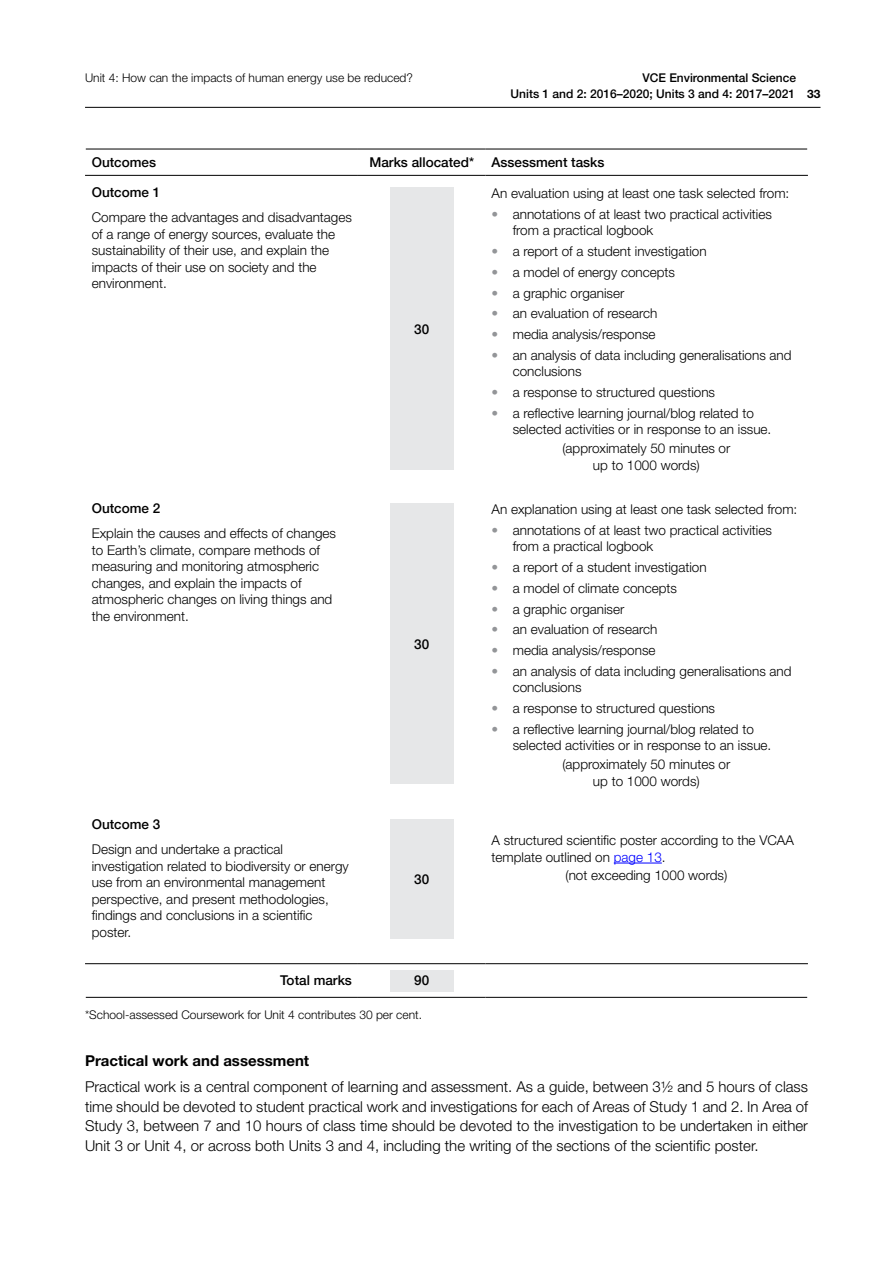
<style>
.page{position:relative;width:893px;height:1263px;background:#fff}
.page>*{position:absolute;margin:0;border:0;box-sizing:border-box;transform-origin:0 0}
.t1{font:300 15px/19.5px "Helvetica Neue LT";color:#000;text-align:justify}
.t2{font:700 15px "Helvetica Neue LT";color:#000}
.t3{font:300 13.5px/16.5px "Helvetica Neue LT";color:#000}
.t4{font:500 13.5px "Helvetica Neue LT";color:#000}
.t5{font:300 12px "Helvetica Neue LT";color:#000}
.t6{font:500 12px/16.5px "Helvetica Neue LT";color:#000}
.s1{font-weight:700;font-size:11.7px}
.s2{color:#939598}
.s3{color:#00f}
</style>
<div class="page">
<hr style="left:85px;top:107px;width:735px;height:1px;background:#000">
<hr style="left:86px;top:149px;width:272px;height:1px;background:#000">
<hr style="left:85px;top:175px;width:273px;height:1px;background:#000">
<hr style="left:358px;top:149px;width:127px;height:1px;background:#000">
<hr style="left:358px;top:175px;width:127px;height:1px;background:#000">
<hr style="left:485px;top:149px;width:322px;height:1px;background:#000">
<hr style="left:485px;top:175px;width:323px;height:1px;background:#000">
<hr style="left:85px;top:963px;width:273px;height:1px;background:#000">
<hr style="left:86px;top:997px;width:272px;height:1px;background:#000">
<hr style="left:358px;top:963px;width:127px;height:1px;background:#000">
<hr style="left:358px;top:997px;width:127px;height:1px;background:#000">
<hr style="left:485px;top:963px;width:323px;height:1px;background:#000">
<hr style="left:485px;top:997px;width:322px;height:1px;background:#000">
<div style="left:390px;top:188px;width:64px;height:282px;background:#e6e7e8"></div>
<div style="left:390px;top:504px;width:64px;height:280px;background:#e6e7e8"></div>
<div style="left:390px;top:820px;width:64px;height:119px;background:#e6e7e8"></div>
<hr style="left:614px;top:863px;width:48px;height:1px;background:#00f">
<div style="left:390px;top:970px;width:64px;height:21px;background:#e6e7e8"></div>
<p class="t5" style="left:85px;top:70px;width:329px">Unit 4: How can the impacts of human energy use be reduced?</p>
<p class="t6" style="left:511px;top:69px;width:311px;text-indent:132px">VCE Environmental Science<br>Units 1 and 2: 2016–2020; Units 3 and 4: 2017–2021 <span class="s1">33</span></p>
<p class="t4" style="left:92px;top:154px;width:66px">Outcomes</p>
<p class="t4" style="left:369px;top:154px;width:106px">Marks allocated*</p>
<p class="t4" style="left:491px;top:154px;width:115px">Assessment tasks</p>
<p class="t4" style="left:92px;top:184px;width:70px">Outcome 1</p>
<p class="t3" style="left:92px;top:209px;width:262px">Compare the advantages and disadvantages of a range of energy sources, evaluate the sustainability of their use, and explain the impacts of their use on society and the environment.</p>
<p class="t4" style="left:414px;top:321px;width:17px">30</p>
<p class="t3" style="left:491px;top:185px;width:299px">An evaluation using at least one task selected from:</p>
<p class="t3" style="left:513px;top:206px;width:261px;text-indent:-21px"><span class="s2">•</span> annotations of at least two practical activities from a practical logbook</p>
<p class="t3" style="left:491px;top:243px;width:217px"><span class="s2">•</span> a report of a student investigation</p>
<p class="t3" style="left:491px;top:264px;width:185px"><span class="s2">•</span> a model of energy concepts</p>
<p class="t3" style="left:491px;top:284px;width:134px"><span class="s2">•</span> a graphic organiser</p>
<p class="t3" style="left:491px;top:305px;width:167px"><span class="s2">•</span> an evaluation of research</p>
<p class="t3" style="left:491px;top:326px;width:166px"><span class="s2">•</span> media analysis/response</p>
<p class="t3" style="left:513px;top:347px;width:280px;text-indent:-21px"><span class="s2">•</span> an analysis of data including generalisations and conclusions</p>
<p class="t3" style="left:491px;top:384px;width:225px"><span class="s2">•</span> a response to structured questions</p>
<p class="t3" style="left:513px;top:405px;width:260px;text-indent:-21px"><span class="s2">•</span> a reflective learning journal/blog related to selected activities or in response to an issue.</p>
<p class="t3" style="left:562px;top:440px;width:170px;text-align:center">(approximately 50 minutes or up to 1000 words)</p>
<p class="t4" style="left:92px;top:500px;width:70px">Outcome 2</p>
<p class="t3" style="left:92px;top:525px;width:246px">Explain the causes and effects of changes to Earth’s climate, compare methods of measuring and monitoring atmospheric changes, and explain the impacts of atmospheric changes on living things and the environment.</p>
<p class="t4" style="left:92px;top:816px;width:70px">Outcome 3</p>
<p class="t3" style="left:92px;top:841px;width:259px">Design and undertake a practical investigation related to biodiversity or energy use from an environmental management perspective, and present methodologies, findings and conclusions in a scientific poster.</p>
<p class="t4" style="left:414px;top:636px;width:17px">30</p>
<p class="t4" style="left:414px;top:871px;width:17px">30</p>
<p class="t3" style="left:491px;top:501px;width:307px">An explanation using at least one task selected from:</p>
<p class="t3" style="left:513px;top:522px;width:261px;text-indent:-21px"><span class="s2">•</span> annotations of at least two practical activities from a practical logbook</p>
<p class="t3" style="left:491px;top:559px;width:217px"><span class="s2">•</span> a report of a student investigation</p>
<p class="t3" style="left:491px;top:580px;width:187px"><span class="s2">•</span> a model of climate concepts</p>
<p class="t3" style="left:491px;top:600px;width:134px"><span class="s2">•</span> a graphic organiser</p>
<p class="t3" style="left:491px;top:621px;width:167px"><span class="s2">•</span> an evaluation of research</p>
<p class="t3" style="left:491px;top:642px;width:166px"><span class="s2">•</span> media analysis/response</p>
<p class="t3" style="left:513px;top:663px;width:280px;text-indent:-21px"><span class="s2">•</span> an analysis of data including generalisations and conclusions</p>
<p class="t3" style="left:491px;top:700px;width:225px"><span class="s2">•</span> a response to structured questions</p>
<p class="t3" style="left:513px;top:721px;width:260px;text-indent:-21px"><span class="s2">•</span> a reflective learning journal/blog related to selected activities or in response to an issue.</p>
<p class="t3" style="left:562px;top:756px;width:170px;text-align:center">(approximately 50 minutes or up to 1000 words)</p>
<p class="t3" style="left:491px;top:832px;width:304px">A structured scientific poster according to the VCAA template outlined on <span class="s3">page 13</span>.</p>
<p class="t3" style="left:565px;top:867px;width:163px">(not exceeding 1000 words)</p>
<p class="t4" style="left:280px;top:972px;width:73px">Total marks</p>
<p class="t4" style="left:414px;top:972px;width:17px">90</p>
<p class="t5" style="left:85px;top:1007px;width:338px">*School-assessed Coursework for Unit 4 contributes 30 per cent.</p>
<p class="t2" style="left:85px;top:1052px;width:226px">Practical work and assessment</p>
<p class="t1" style="left:85px;top:1077px;width:724px">Practical work is a central component of learning and assessment. As a guide, between 3½ and 5 hours of class time should be devoted to student practical work and investigations for each of Areas of Study 1 and 2. In Area of Study 3, between 7 and 10 hours of class time should be devoted to the investigation to be undertaken in either Unit 3 or Unit 4, or across both Units 3 and 4, including the writing of the sections of the scientific poster.</p>
</div>
